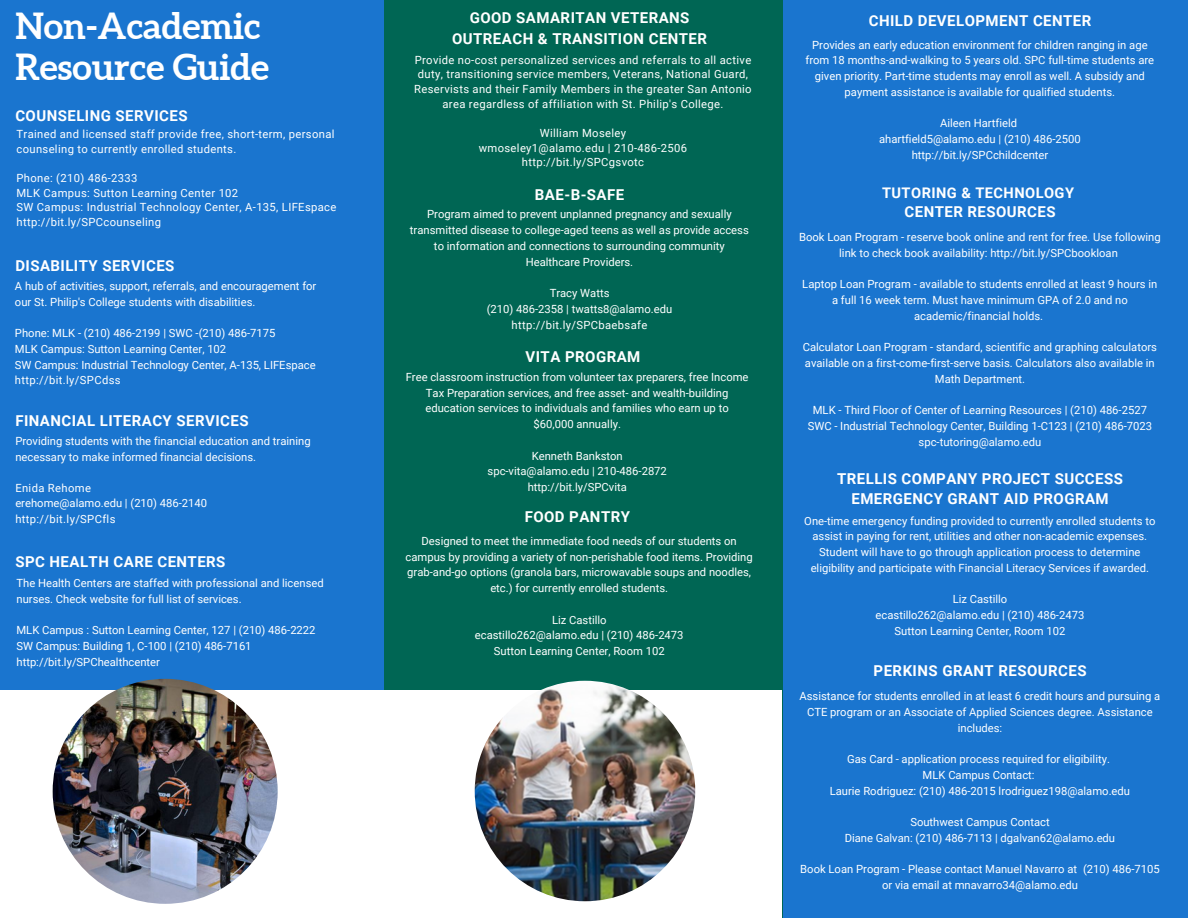
<style>
.page{position:relative;width:1188px;height:918px;background:#1a75cf}
.page>*{position:absolute;margin:0;border:0;box-sizing:border-box;transform-origin:0 0}
.t1{font:700 36px/41.7px "Aleo";color:#fff}
.t2{font:700 15px/20.2px "Roboto";letter-spacing:.03em;color:#fff;text-align:center}
.t3{font:700 14.7px "Roboto";letter-spacing:.03em;color:#fff}
.t4{font:11.25px/15.8px "Roboto";color:#fff;text-align:center}
.t5{font:11.25px/14.7px "Roboto";letter-spacing:.03em;color:#fff}
</style>
<div class="page">
<div style="left:384px;top:0;width:398px;height:918px;background:#006654"></div>
<div style="left:0;top:690px;width:782px;height:228px;background:#fff"></div>
<img style="left:475px;top:681px;width:220px;height:220px;border-radius:50%">
<img style="left:53px;top:679px;width:225px;height:225px;border-radius:50%">
<h1 class="t1" style="left:15px;top:5px;width:255px">Non-Academic<br>Resource Guide</h1>
<h2 class="t2" style="left:15px;top:106px;width:174px">COUNSELING SERVICES</h2>
<p class="t5" style="left:16px;top:127px;width:320px">Trained and licensed staff provide free, short-term, personal counseling to currently enrolled students.</p>
<p class="t5" style="left:16px;top:171px;width:321px">Phone: (210) 486-2333<br>MLK Campus: Sutton Learning Center 102<br>SW Campus: Industrial Technology Center, A-135, LIFEspace http://bit.ly/SPCcounseling</p>
<h2 class="t2" style="left:15px;top:256px;width:161px">DISABILITY SERVICES</h2>
<p class="t4" style="left:15px;top:278px;width:303px;text-align:left">A hub of activities, support, referrals, and encouragement for our St. Philip's College students with disabilities.</p>
<p class="t4" style="left:15px;top:325px;width:302px;text-align:left">Phone: MLK - (210) 486-2199 | SWC -(210) 486-7175<br>MLK Campus: Sutton Learning Center, 102<br>SW Campus: Industrial Technology Center, A-135, LIFEspace http://bit.ly/SPCdss</p>
<h2 class="t2" style="left:15px;top:411px;width:235px">FINANCIAL LITERACY SERVICES</h2>
<p class="t4" style="left:15px;top:434px;width:297px;text-align:left">Providing students with the financial education and training necessary to make informed financial decisions.</p>
<p class="t4" style="left:15px;top:481px;width:193px;line-height:14.7px;text-align:left">Enida Rehome<br>erehome@alamo.edu | (210) 486-2140</p>
<p class="t5" style="left:15px;top:512px;width:102px">http://bit.ly/SPCfls</p>
<h2 class="t2" style="left:15px;top:551px;width:212px">SPC HEALTH CARE CENTERS</h2>
<p class="t4" style="left:16px;top:575px;width:309px;text-align:left">The Health Centers are staffed with professional and licensed nurses. Check website for full list of services.</p>
<p class="t4" style="left:16px;top:623px;width:301px;text-align:left">MLK Campus : Sutton Learning Center, 127 | (210) 486-2222<br>SW Campus: Building 1, C-100 | (210) 486-7161 http://bit.ly/SPChealthcenter</p>
<h2 class="t2" style="left:452px;top:8px;width:256px">GOOD SAMARITAN VETERANS<br>OUTREACH &amp; TRANSITION CENTER</h2>
<p class="t5" style="left:414px;top:53px;width:339px;text-align:center">Provide no-cost personalized services and referrals to all active duty, transitioning service members, Veterans, National Guard, Reservists and their Family Members in the greater San Antonio area regardless of affiliation with St. Philip's College.</p>
<p class="t5" style="left:479px;top:126px;width:210px;text-align:center">William Moseley wmoseley1@alamo.edu | 210-486-2506 http://bit.ly/SPCgsvotc</p>
<h2 class="t2" style="left:535px;top:185px;width:91px">BAE-B-SAFE</h2>
<p class="t4" style="left:410px;top:207px;width:340px">Program aimed to prevent unplanned pregnancy and sexually transmitted disease to college-aged teens as well as provide access to information and connections to surrounding community Healthcare Providers.</p>
<p class="t4" style="left:487px;top:285px;width:187px">Tracy Watts<br>(210) 486-2358 | twatts8@alamo.edu http://bit.ly/SPCbaebsafe</p>
<h2 class="t2" style="left:526px;top:347px;width:116px">VITA PROGRAM</h2>
<p class="t4" style="left:406px;top:369px;width:344px">Free classroom instruction from volunteer tax preparers, free Income Tax Preparation services, and free asset- and wealth-building education services to individuals and families who earn up to $60,000 annually.</p>
<p class="t4" style="left:488px;top:448px;width:181px">Kenneth Bankston spc-vita@alamo.edu | 210-486-2872 http://bit.ly/SPCvita</p>
<h2 class="t2" style="left:525px;top:507px;width:107px">FOOD PANTRY</h2>
<p class="t4" style="left:406px;top:533px;width:349px">Designed to meet the immediate food needs of our students on campus by providing a variety of non-perishable food items. Providing grab-and-go options (granola bars, microwavable soups and noodles, etc.) for currently enrolled students.</p>
<p class="t4" style="left:475px;top:612px;width:210px">Liz Castillo<br>ecastillo262@alamo.edu | (210) 486-2473<br>Sutton Learning Center, Room 102</p>
<h2 class="t2" style="left:869px;top:11px;width:224px">CHILD DEVELOPMENT CENTER</h2>
<p class="t4" style="left:806px;top:37px;width:350px">Provides an early education environment for children ranging in age from 18 months-and-walking to 5 years old. SPC full-time students are given priority. Part-time students may enroll as well. A subsidy and payment assistance is available for qualified students.</p>
<p class="t4" style="left:879px;top:116px;width:203px">Aileen Hartfield<br>ahartfield5@alamo.edu | (210) 486-2500 http://bit.ly/SPCchildcenter</p>
<h3 class="t3" style="left:882px;top:184px;width:193px">TUTORING &amp; TECHNOLOGY</h3>
<h2 class="t2" style="left:905px;top:202px;width:153px">CENTER RESOURCES</h2>
<p class="t4" style="left:799px;top:229px;width:363px">Book Loan Program - reserve book online and rent for free. Use following link to check book availability: http://bit.ly/SPCbookloan</p>
<p class="t4" style="left:802px;top:277px;width:357px">Laptop Loan Program - available to students enrolled at least 9 hours in a full 16 week term. Must have minimum GPA of 2.0 and no academic/financial holds.</p>
<p class="t4" style="left:803px;top:340px;width:356px">Calculator Loan Program - standard, scientific and graphing calculators available on a first-come-first-serve basis. Calculators also available in<br>Math Department.</p>
<p class="t4" style="left:808px;top:403px;width:346px">MLK - Third Floor of Center of Learning Resources | (210) 486-2527<br>SWC - Industrial Technology Center, Building 1-C123 | (210) 486-7023 spc-tutoring@alamo.edu</p>
<h2 class="t2" style="left:837px;top:469px;width:287px">TRELLIS COMPANY PROJECT SUCCESS<br>EMERGENCY GRANT AID PROGRAM</h2>
<p class="t4" style="left:804px;top:513px;width:353px">One-time emergency funding provided to currently enrolled students to assist in paying for rent, utilities and other non-academic expenses.<br>Student will have to go through application process to determine eligibility and participate with Financial Literacy Services if awarded.</p>
<p class="t4" style="left:876px;top:592px;width:210px">Liz Castillo<br>ecastillo262@alamo.edu | (210) 486-2473<br>Sutton Learning Center, Room 102</p>
<h2 class="t2" style="left:874px;top:661px;width:214px">PERKINS GRANT RESOURCES</h2>
<p class="t4" style="left:800px;top:688px;width:362px">Assistance for students enrolled in at least 6 credit hours and pursuing a<br>CTE program or an Associate of Applied Sciences degree. Assistance includes:</p>
<p class="t4" style="left:830px;top:751px;width:302px">Gas Card - application process required for eligibility.<br>MLK Campus Contact:<br>Laurie Rodriguez: (210) 486-2015 lrodriguez198@alamo.edu</p>
<p class="t4" style="left:845px;top:814px;width:272px">Southwest Campus Contact<br>Diane Galvan: (210) 486-7113 | dgalvan62@alamo.edu</p>
<p class="t4" style="left:800px;top:862px;width:361px">Book Loan Program - Please contact Manuel Navarro at (210) 486-7105 or via email at mnavarro34@alamo.edu</p>
</div>
